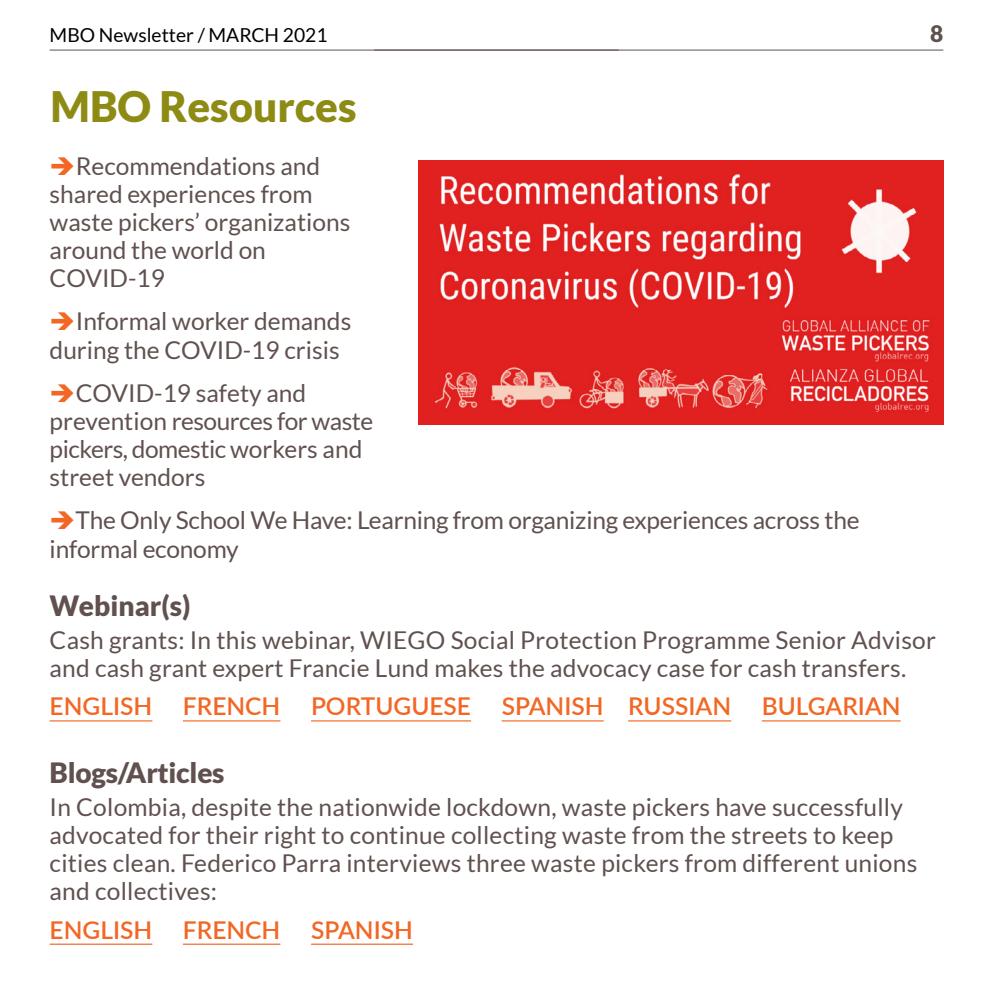
<style>
.page{position:relative;width:993px;height:993px;background:#fff}
.page>*{position:absolute;margin:0;border:0;box-sizing:border-box;transform-origin:0 0}
.t1{font:900 42px "Lato";color:#8e8b15}
.t2{font:900 28px "Lato";letter-spacing:-.01em;color:#60514f}
.t3{font:24.5px/28.2px "Lato";letter-spacing:.01em;color:#60514f}
.t4{font:24.5px/28.2px "Lato";letter-spacing:-.01em;color:#60514f}
.t5{font:600 24.5px "Lato";color:#f26724}
.t6{font:900 22.75px "Lato";color:#60514f}
.t7{font:19.25px "Lato";color:#000}
.s1{color:#f26724}
</style>
<div class="page">
<hr style="left:374px;top:50px;width:569px;height:1px;background:#60514f">
<hr style="left:50px;top:50px;width:568px;height:1px;background:#60514f">
<hr style="left:50px;top:720px;width:102px;height:1px;background:#f26724">
<hr style="left:183px;top:720px;width:97px;height:1px;background:#f26724">
<hr style="left:311px;top:720px;width:160px;height:1px;background:#f26724">
<hr style="left:501px;top:720px;width:102px;height:1px;background:#f26724">
<hr style="left:628px;top:720px;width:103px;height:1px;background:#f26724">
<hr style="left:761px;top:720px;width:139px;height:1px;background:#f26724">
<hr style="left:50px;top:943px;width:102px;height:1px;background:#f26724">
<hr style="left:183px;top:943px;width:97px;height:1px;background:#f26724">
<hr style="left:311px;top:943px;width:102px;height:1px;background:#f26724">
<img style="left:418px;top:160px;width:525px;height:264px">
<p class="t7" style="left:50px;top:24px;width:279px">MBO Newsletter / MARCH 2021</p>
<p class="t6" style="left:929px;top:24px;width:15px">8</p>
<h1 class="t1" style="left:51px;top:89px;width:307px">MBO Resources</h1>
<p class="t3" style="left:50px;top:153px;width:302px"><span class="s1">➔</span>Recommendations and shared experiences from waste pickers’ organizations around the world on<br>COVID-19</p>
<p class="t3" style="left:50px;top:309px;width:303px"><span class="s1">➔</span>Informal worker demands during the COVID-19 crisis</p>
<p class="t3" style="left:50px;top:380px;width:325px"><span class="s1">➔</span>COVID-19 safety and prevention resources for waste pickers, domestic workers and street vendors</p>
<p class="t4" style="left:50px;top:506px;width:811px"><span class="s1">➔</span>The Only School We Have: Learning from organizing experiences across the informal economy</p>
<p class="t2" style="left:50px;top:593px;width:142px">Webinar(s)</p>
<p class="t3" style="left:50px;top:625px;width:887px">Cash grants: In this webinar, WIEGO Social Protection Programme Senior Advisor and cash grant expert Francie Lund makes the advocacy case for cash transfers.</p>
<p class="t5" style="left:50px;top:688px;width:852px">ENGLISH FRENCH PORTUGUESE SPANISH RUSSIAN BULGARIAN</p>
<p class="t2" style="left:50px;top:760px;width:176px">Blogs/Articles</p>
<p class="t3" style="left:50px;top:794px;width:868px">In Colombia, despite the nationwide lockdown, waste pickers have successfully advocated for their right to continue collecting waste from the streets to keep cities clean. Federico Parra interviews three waste pickers from different unions and collectives:</p>
<p class="t5" style="left:50px;top:911px;width:365px">ENGLISH FRENCH SPANISH</p>
</div>
